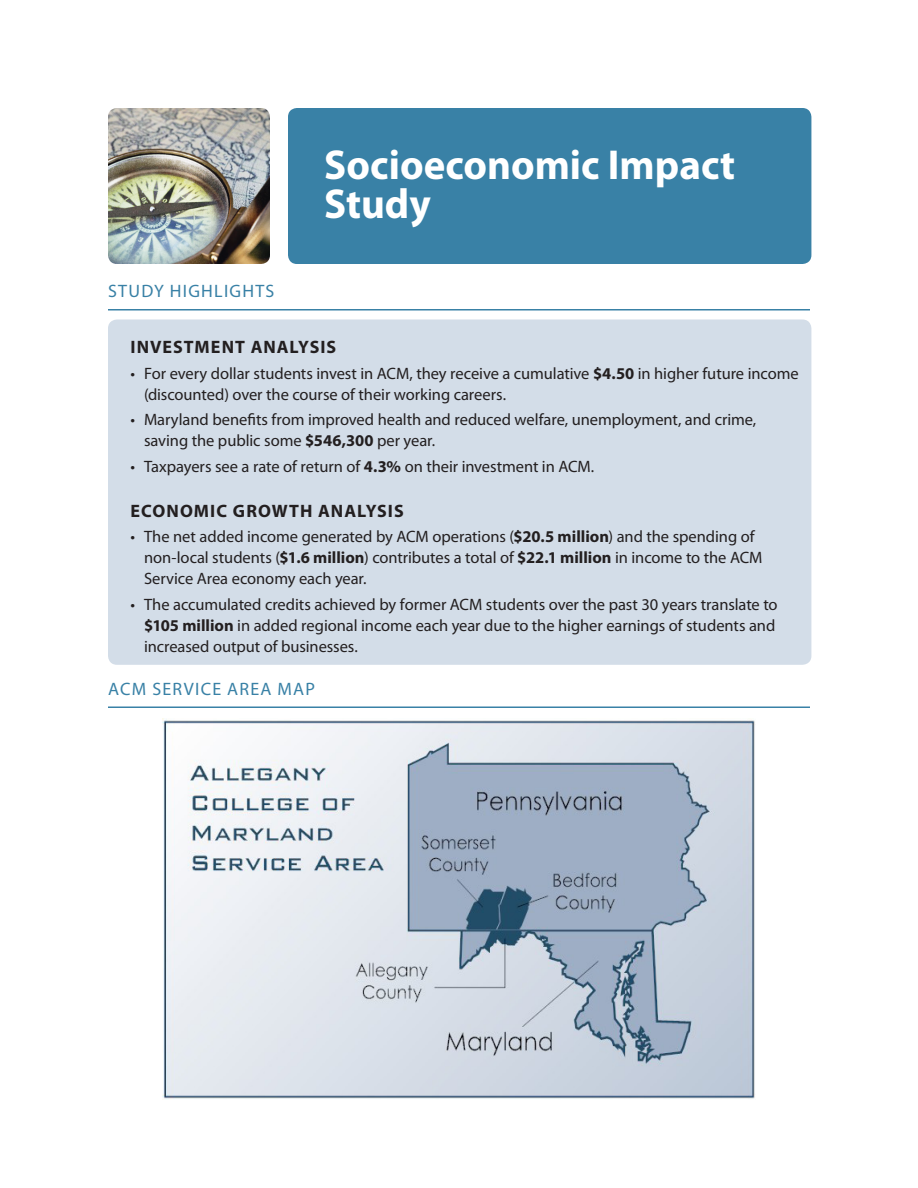
<style>
.page{position:relative;width:918px;height:1188px;background:#fff}
.page>*{position:absolute;margin:0;border:0;box-sizing:border-box;transform-origin:0 0}
.t1{font:700 42px/39px "Myriad Pro";color:#fff}
.Pullout_Bullet{font:700 18px "Myriad Pro";letter-spacing:.055em;color:#231f20}
.Heading_1{font:18px "Myriad Pro";letter-spacing:.07em;color:#3981a6}
.Pullout_Bullet-2{font:16.5px/21px "Myriad Pro";letter-spacing:-.005em;color:#231f20}
.s1{font-weight:700}
</style>
<div class="page">
<img style="left:108px;top:108px;width:162px;height:156px">
<hr style="left:108px;top:706px;width:702px;height:2px;background:#3981a6">
<img style="left:163px;top:718px;width:592px;height:382px">
<div style="left:108px;top:320px;width:703px;height:345px;background:#d3dde8;border-radius:9px"></div>
<div style="left:288px;top:108px;width:523px;height:156px;background:#3981a6;border-radius:9px"></div>
<hr style="left:108px;top:309px;width:702px;height:1px;background:#3981a6">
<p class="Heading_1" style="left:108px;top:280px;width:168px">STUDY HIGHLIGHTS</p>
<p class="t1" style="left:324px;top:144px;width:413px">Socioeconomic Impact<br>Study</p>
<p class="Pullout_Bullet" style="left:130px;top:336px;width:207px">INVESTMENT ANALYSIS</p>
<p class="Pullout_Bullet-2" style="left:144px;top:363px;width:656px;text-indent:-14px">• For every dollar students invest in ACM, they receive a cumulative <span class="s1">$4.50</span> in higher future income (discounted) over the course of their working careers.</p>
<p class="Pullout_Bullet-2" style="left:144px;top:409px;width:614px;text-indent:-14px">• Maryland benefits from improved health and reduced welfare, unemployment, and crime, saving the public some <span class="s1">$546,300</span> per year.</p>
<p class="Pullout_Bullet-2" style="left:130px;top:456px;width:465px">• Taxpayers see a rate of return of <span class="s1">4.3%</span> on their investment in ACM.</p>
<p class="Pullout_Bullet" style="left:130px;top:499px;width:275px">ECONOMIC GROWTH ANALYSIS</p>
<p class="Pullout_Bullet-2" style="left:144px;top:526px;width:620px;text-indent:-14px">• The net added income generated by ACM operations (<span class="s1">$20.5 million</span>) and the spending of non-local students (<span class="s1">$1.6 million</span>) contributes a total of <span class="s1">$22.1 million</span> in income to the ACM<br>Service Area economy each year.</p>
<p class="Pullout_Bullet-2" style="left:144px;top:594px;width:635px;text-indent:-14px">• The accumulated credits achieved by former ACM students over the past 30 years translate to <span class="s1">$105 million</span> in added regional income each year due to the higher earnings of students and increased output of businesses.</p>
<p class="Heading_1" style="left:108px;top:677px;width:208px">ACM SERVICE AREA MAP</p>
</div>
